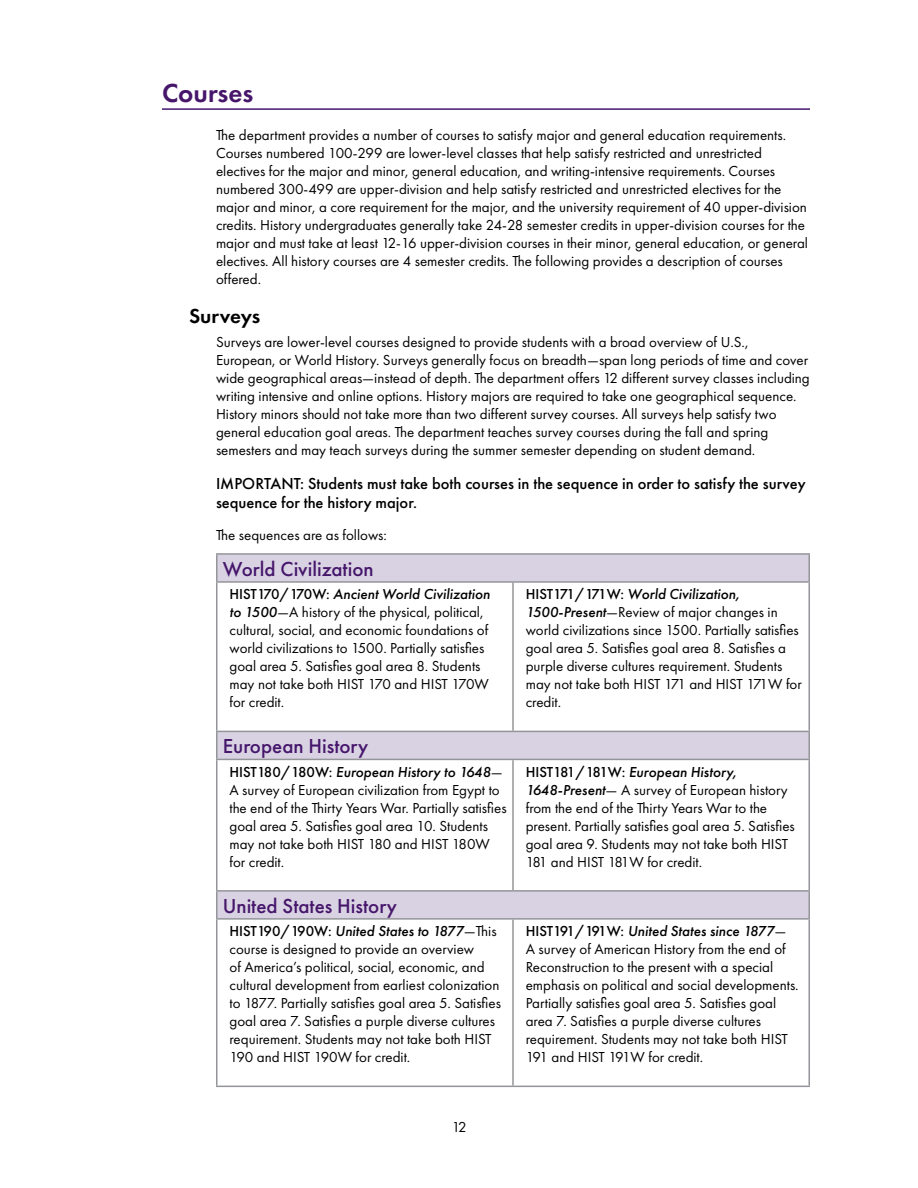
<style>
.page{position:relative;width:918px;height:1188px;background:#fff}
.page>*{position:absolute;margin:0;border:0;box-sizing:border-box;transform-origin:0 0}
.t1{font:600 27px "Futura PT";color:#46166b}
.t2{font:500 21px "Futura PT";color:#46166b}
.t3{font:600 21px "Futura PT";letter-spacing:-.005em;color:#000}
.t4{font:500 16.5px/19.8px "Futura PT";color:#000}
.t5{font:15px/18px "Futura PT";color:#000}
.s1{font-weight:500}
.s2{font-weight:500;font-style:italic}
</style>
<div class="page">
<hr style="left:162px;top:108px;width:648px;height:2px;background:#46166b">
<svg style="left:218px;top:555px;width:590px;height:363px"></svg>
<hr style="left:808px;top:555px;width:2px;height:26px;background:#939598">
<hr style="left:513px;top:581px;width:297px;height:2px;background:#939598">
<hr style="left:808px;top:583px;width:2px;height:148px;background:#939598">
<hr style="left:513px;top:731px;width:297px;height:1px;background:#939598">
<hr style="left:808px;top:732px;width:2px;height:27px;background:#939598">
<hr style="left:513px;top:759px;width:297px;height:1px;background:#939598">
<hr style="left:808px;top:760px;width:2px;height:130px;background:#939598">
<hr style="left:513px;top:890px;width:297px;height:2px;background:#939598">
<hr style="left:808px;top:892px;width:2px;height:26px;background:#939598">
<hr style="left:513px;top:918px;width:297px;height:2px;background:#939598">
<hr style="left:808px;top:920px;width:2px;height:166px;background:#939598">
<hr style="left:513px;top:1086px;width:297px;height:1px;background:#939598">
<hr style="left:216px;top:553px;width:297px;height:2px;background:#939598">
<hr style="left:216px;top:555px;width:2px;height:26px;background:#939598">
<hr style="left:513px;top:553px;width:297px;height:2px;background:#939598">
<hr style="left:216px;top:581px;width:297px;height:2px;background:#939598">
<hr style="left:216px;top:583px;width:2px;height:148px;background:#939598">
<hr style="left:512px;top:583px;width:2px;height:148px;background:#939598">
<hr style="left:216px;top:731px;width:297px;height:1px;background:#939598">
<hr style="left:216px;top:732px;width:2px;height:27px;background:#939598">
<hr style="left:216px;top:759px;width:297px;height:1px;background:#939598">
<hr style="left:216px;top:760px;width:2px;height:130px;background:#939598">
<hr style="left:512px;top:760px;width:2px;height:130px;background:#939598">
<hr style="left:216px;top:890px;width:297px;height:2px;background:#939598">
<hr style="left:216px;top:892px;width:2px;height:26px;background:#939598">
<hr style="left:216px;top:918px;width:297px;height:2px;background:#939598">
<hr style="left:216px;top:920px;width:2px;height:166px;background:#939598">
<hr style="left:512px;top:920px;width:2px;height:166px;background:#939598">
<hr style="left:216px;top:1086px;width:297px;height:1px;background:#939598">
<h1 class="t1" style="left:162px;top:76px;width:93px">Courses</h1>
<p class="t5" style="left:216px;top:126px;width:594px">The department provides a number of courses to satisfy major and general education requirements.<br>Courses numbered 100-299 are lower-level classes that help satisfy restricted and unrestricted electives for the major and minor, general education, and writing-intensive requirements. Courses numbered 300-499 are upper-division and help satisfy restricted and unrestricted electives for the major and minor, a core requirement for the major, and the university requirement of 40 upper-division credits. History undergraduates generally take 24-28 semester credits in upper-division courses for the major and must take at least 12-16 upper-division courses in their minor, general education, or general electives. All history courses are 4 semester credits. The following provides a description of courses offered.</p>
<h2 class="t3" style="left:189px;top:302px;width:73px">Surveys</h2>
<p class="t5" style="left:216px;top:333px;width:595px">Surveys are lower-level courses designed to provide students with a broad overview of U.S., European, or World History. Surveys generally focus on breadth—span long periods of time and cover wide geographical areas—instead of depth. The department offers 12 different survey classes including writing intensive and online options. History majors are required to take one geographical sequence.<br>History minors should not take more than two different survey courses. All surveys help satisfy two general education goal areas. The department teaches survey courses during the fall and spring semesters and may teach surveys during the summer semester depending on student demand.</p>
<p class="t4" style="left:216px;top:473px;width:591px">IMPORTANT: Students must take both courses in the sequence in order to satisfy the survey sequence for the history major.</p>
<p class="t5" style="left:216px;top:526px;width:172px">The sequences are as follows:</p>
<h2 class="t2" style="left:223px;top:556px;width:152px">World Civilization</h2>
<p class="t5" style="left:230px;top:585px;width:262px"><span class="s1">HIST170/170W:</span> <span class="s2">Ancient World Civilization to 1500</span>—A history of the physical, political, cultural, social, and economic foundations of world civilizations to 1500. Partially satisfies goal area 5. Satisfies goal area 8. Students may not take both HIST 170 and HIST 170W for credit.</p>
<p class="t5" style="left:526px;top:585px;width:278px"><span class="s1">HIST171/171W:</span> <span class="s2">World Civilization, 1500-Present</span>—Review of major changes in world civilizations since 1500. Partially satisfies goal area 5. Satisfies goal area 8. Satisfies a purple diverse cultures requirement. Students may not take both HIST 171 and HIST 171W for credit.</p>
<h2 class="t2" style="left:223px;top:734px;width:147px">European History</h2>
<p class="t5" style="left:230px;top:763px;width:279px"><span class="s1">HIST180/180W:</span> <span class="s2">European History to 1648</span>— A survey of European civilization from Egypt to the end of the Thirty Years War. Partially satisfies goal area 5. Satisfies goal area 10. Students may not take both HIST 180 and HIST 180W for credit.</p>
<p class="t5" style="left:526px;top:763px;width:271px"><span class="s1">HIST181/181W:</span> <span class="s2">European History, 1648-Present</span>— A survey of European history from the end of the Thirty Years War to the present. Partially satisfies goal area 5. Satisfies goal area 9. Students may not take both HIST 181 and HIST 181W for credit.</p>
<h2 class="t2" style="left:223px;top:893px;width:176px">United States History</h2>
<p class="t5" style="left:230px;top:922px;width:273px"><span class="s1">HIST190/190W:</span> <span class="s2">United States to 1877</span>—This course is designed to provide an overview<br>of America’s political, social, economic, and cultural development from earliest colonization to 1877. Partially satisfies goal area 5. Satisfies goal area 7. Satisfies a purple diverse cultures requirement. Students may not take both HIST 190 and HIST 190W for credit.</p>
<p class="t5" style="left:526px;top:922px;width:274px"><span class="s1">HIST191/191W:</span> <span class="s2">United States since 1877</span>— A survey of American History from the end of Reconstruction to the present with a special emphasis on political and social developments.<br>Partially satisfies goal area 5. Satisfies goal area 7. Satisfies a purple diverse cultures requirement. Students may not take both HIST 191 and HIST 191W for credit.</p>
<p class="t5" style="left:452px;top:1118px;width:16px">12</p>
</div>
